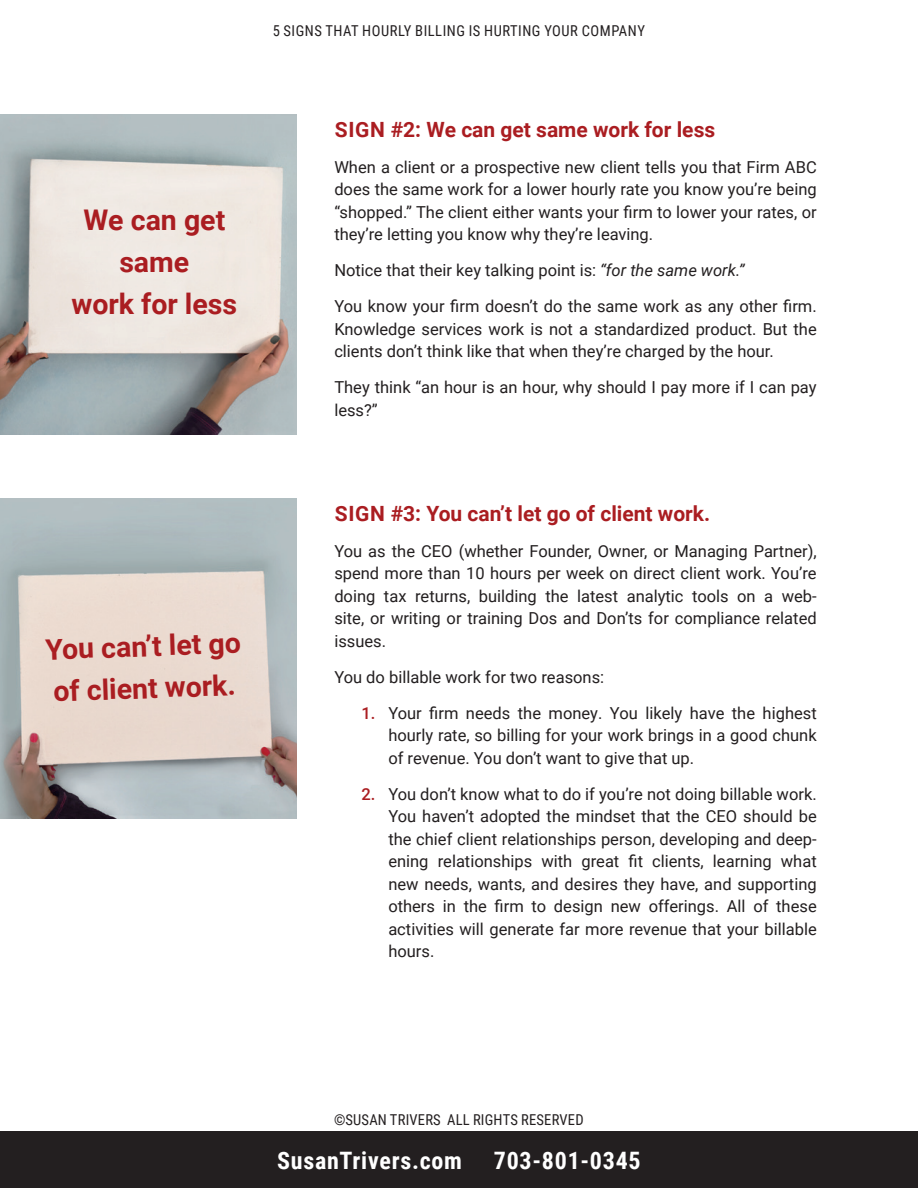
<style>
.page{position:relative;width:918px;height:1188px;background:#fff}
.page>*{position:absolute;margin:0;border:0;box-sizing:border-box;transform-origin:0 0}
.t1{font:700 28.5px/42px "Roboto";color:#aa1d21;text-align:center}
.t2{font:700 24px "Roboto Condensed";letter-spacing:.03em;color:#fff}
.t3{font:700 21px "Roboto";color:#aa1d21}
.t4{font:16.5px/22.5px "Roboto";color:#231f20;text-align:justify}
.t5{font:15px "Roboto Condensed";letter-spacing:.03em;color:#231f20}
.s1{font-style:italic}
.s2{font-weight:500;color:#aa1d21}
</style>
<div class="page">
<div style="left:0;top:1131px;width:918px;height:57px;background:#231f20"></div>
<img style="left:0;top:115px;width:297px;height:320px">
<img style="left:0;top:499px;width:297px;height:319px">
<h1 class="t1" style="left:71px;top:198px;width:167px">We can get same<br>work for less</h1>
<p class="t5" style="left:273px;top:20px;width:374px">5 SIGNS THAT HOURLY BILLING IS HURTING YOUR COMPANY</p>
<p class="t3" style="left:335px;top:115px;width:382px">SIGN #2: We can get same work for less</p>
<p class="t4" style="left:334px;top:155px;width:484px">When a client or a prospective new client tells you that Firm ABC does the same work for a lower hourly rate you know you’re being “shopped.” The client either wants your firm to lower your rates, or they’re letting you know why they’re leaving.</p>
<p class="t4" style="left:334px;top:252px;width:484px;line-height:36px">Notice that their key talking point is: <span class="s1">“for the same work.”<br></span>You know your firm doesn’t do the same work as any other firm.</p>
<p class="t4" style="left:334px;top:317px;width:484px">Knowledge services work is not a standardized product. But the clients don’t think like that when they’re charged by the hour.</p>
<p class="t4" style="left:334px;top:376px;width:484px">They think “an hour is an hour, why should I pay more if I can pay less?”</p>
<h1 class="t1" style="left:45px;top:627px;width:197px;text-align:left;rotate:-2deg">You can’t let go of client work.</h1>
<p class="t3" style="left:335px;top:498px;width:377px">SIGN #3: You can’t let go of client work.</p>
<p class="t4" style="left:334px;top:539px;width:484px">You as the CEO (whether Founder, Owner, or Managing Partner), spend more than 10 hours per week on direct client work. You’re doing tax returns, building the latest analytic tools on a web&shy;site, or writing or training Dos and Don’ts for compliance related issues.</p>
<p class="t4" style="left:334px;top:665px;width:271px">You do billable work for two reasons:</p>
<p class="t4" style="left:388px;top:701px;width:430px;text-indent:-27px"><span class="s2">1.</span> Your firm needs the money. You likely have the highest hourly rate, so billing for your work brings in a good chunk of revenue. You don’t want to give that up.</p>
<p class="t4" style="left:388px;top:782px;width:430px;text-indent:-27px"><span class="s2">2.</span> You don’t know what to do if you’re not doing billable work.<br>You haven’t adopted the mindset that the CEO should be the chief client relationships person, developing and deep&shy;ening relationships with great fit clients, learning what new needs, wants, and desires they have, and supporting others in the firm to design new offerings. All of these activities will generate far more revenue that your billable hours.</p>
<p class="t5" style="left:334px;top:1110px;width:251px">©SUSAN TRIVERS ALL RIGHTS RESERVED</p>
<h2 class="t2" style="left:277px;top:1144px;width:186px">SusanTrivers.com</h2>
<h2 class="t2" style="left:494px;top:1144px;width:148px">703-801-0345</h2>
</div>
